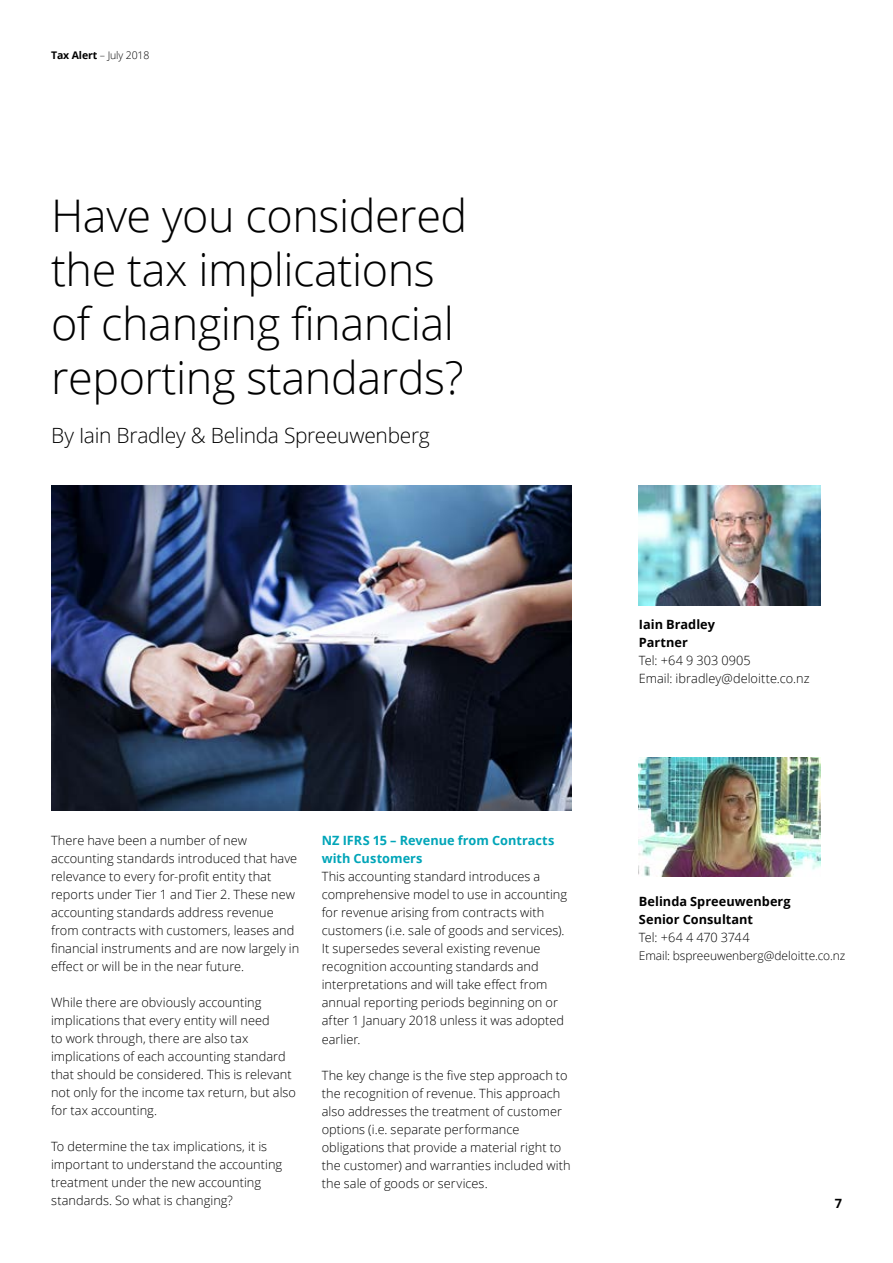
<style>
.page{position:relative;width:893px;height:1263px;background:#fff}
.page>*{position:absolute;margin:0;border:0;box-sizing:border-box;transform-origin:0 0}
.t1{font:300 45px/54px "Open Sans";letter-spacing:-.01em;color:#000}
.t2{font:300 21px "Open Sans";letter-spacing:-.015em;color:#000}
.t3{font:300 12.75px/18px "Open Sans";letter-spacing:.005em;color:#000}
.t4{font:700 12.75px/18px "Open Sans";letter-spacing:.005em;color:#000}
.t5{font:700 12.75px/18px "Open Sans";letter-spacing:.005em;color:#00a5b8}
.t6{font:300 12.75px "Open Sans";letter-spacing:-.015em;color:#000}
.t7{font:300 12px "Open Sans";letter-spacing:-.005em;color:#000}
.t8{font:300 10.5px "Open Sans";letter-spacing:-.01em;color:#000}
.s1{font-weight:700}
</style>
<div class="page">
<img style="left:639px;top:757px;width:182px;height:119px">
<img style="left:51px;top:486px;width:520px;height:324px">
<img style="left:638px;top:486px;width:183px;height:119px">
<p class="t8" style="left:51px;top:48px;width:100px"><span class="s1">Tax Alert</span> – July 2018</p>
<h1 class="t1" style="left:51px;top:188px;width:418px">Have you considered the tax implications of changing financial reporting standards?</h1>
<h2 class="t2" style="left:51px;top:421px;width:380px">By Iain Bradley &amp; Belinda Spreeuwenberg</h2>
<p class="t3" style="left:51px;top:831px;width:250px">There have been a number of new accounting standards introduced that have relevance to every for-profit entity that reports under Tier 1 and Tier 2. These new accounting standards address revenue from contracts with customers, leases and financial instruments and are now largely in effect or will be in the near future.</p>
<p class="t3" style="left:51px;top:993px;width:247px">While there are obviously accounting implications that every entity will need<br>to work through, there are also tax implications of each accounting standard that should be considered. This is relevant not only for the income tax return, but also for tax accounting.</p>
<p class="t3" style="left:51px;top:1137px;width:233px">To determine the tax implications, it is important to understand the accounting treatment under the new accounting standards. So what is changing?</p>
<p class="t5" style="left:322px;top:831px;width:234px">NZ IFRS 15 – Revenue from Contracts with Customers</p>
<p class="t3" style="left:322px;top:867px;width:247px">This accounting standard introduces a comprehensive model to use in accounting for revenue arising from contracts with customers (i.e. sale of goods and services).<br>It supersedes several existing revenue recognition accounting standards and interpretations and will take effect from annual reporting periods beginning on or after 1 January 2018 unless it was adopted earlier.</p>
<p class="t3" style="left:322px;top:1065px;width:251px">The key change is the five step approach to the recognition of revenue. This approach also addresses the treatment of customer options (i.e. separate performance obligations that provide a material right to the customer) and warranties included with the sale of goods or services.</p>
<p class="t4" style="left:639px;top:615px;width:78px">Iain Bradley<br>Partner</p>
<p class="t3" style="left:639px;top:651px;width:172px">Tel: +64 9 303 0905<br>Email: ibradley@deloitte.co.nz</p>
<p class="t4" style="left:639px;top:892px;width:153px">Belinda Spreeuwenberg<br>Senior Consultant</p>
<p class="t6" style="left:639px;top:929px;width:112px">Tel: +64 4 470 3744</p>
<p class="t7" style="left:639px;top:948px;width:208px">Email: bspreeuwenberg@deloitte.co.nz</p>
<p class="t4" style="left:835px;top:1194px;width:9px">7</p>
</div>
